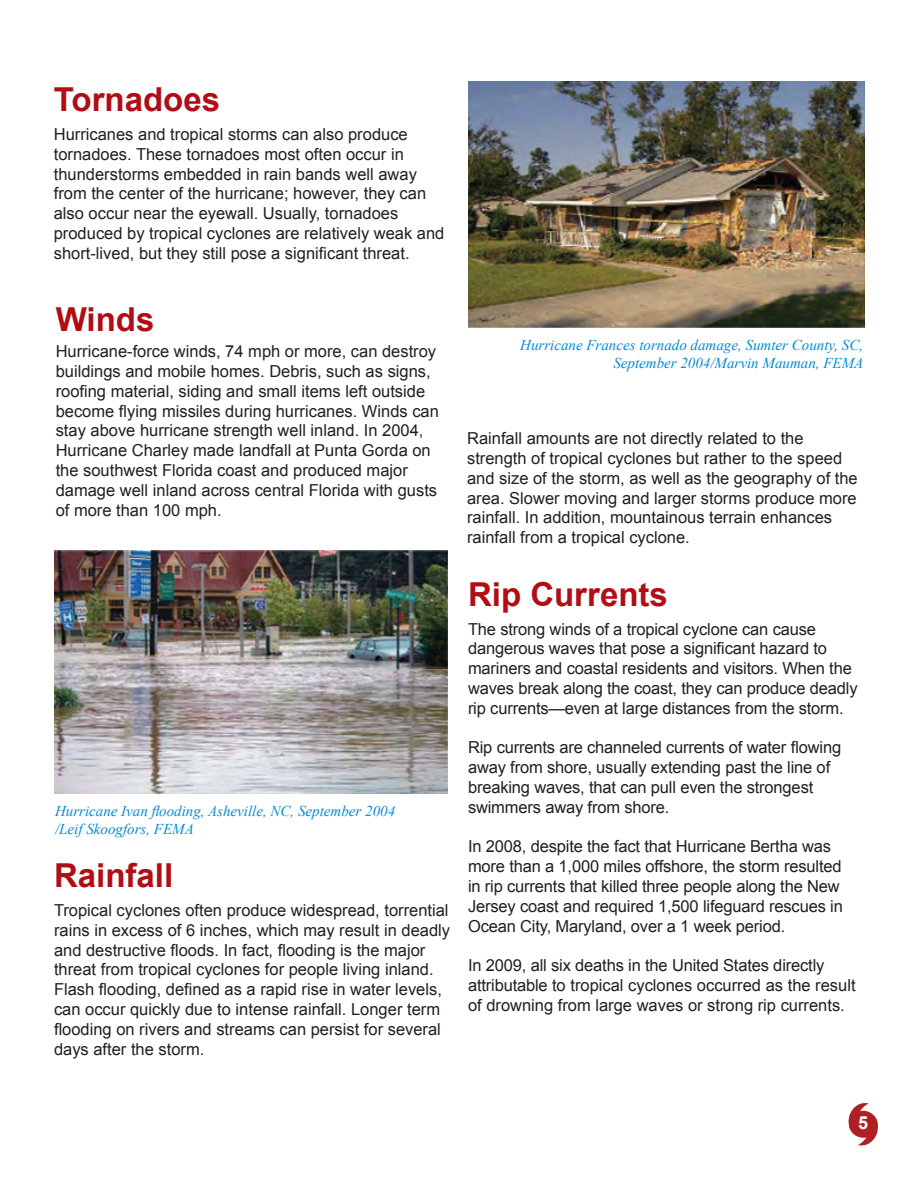
<style>
.page{position:relative;width:918px;height:1188px;background:#fff}
.page>*{position:absolute;margin:0;border:0;box-sizing:border-box;transform-origin:0 0}
.t1{font:700 33px "Arial";color:#b00d15}
.t2{font:700 18px "Arial";color:#fff}
.t3{font:16.5px/19.8px "Arial";color:#231f20}
.t4{font:italic 15px/18px "Times New Roman";color:#008cd3}
</style>
<div class="page">
<svg style="left:848px;top:1103px;width:30px;height:43px"></svg>
<img style="left:469px;top:82px;width:396px;height:246px">
<img style="left:54px;top:551px;width:394px;height:242px">
<h1 class="t1" style="left:54px;top:78px;width:168px">Tornadoes</h1>
<p class="t3" style="left:54px;top:124px;width:392px">Hurricanes and tropical storms can also produce tornadoes. These tornadoes most often occur in thunderstorms embedded in rain bands well away from the center of the hurricane; however, they can also occur near the eyewall. Usually, tornadoes produced by tropical cyclones are relatively weak and short-lived, but they still pose a significant threat.</p>
<h1 class="t1" style="left:56px;top:297px;width:100px">Winds</h1>
<p class="t3" style="left:56px;top:342px;width:385px">Hurricane-force winds, 74 mph or more, can destroy buildings and mobile homes. Debris, such as signs, roofing material, siding and small items left outside become flying missiles during hurricanes. Winds can stay above hurricane strength well inland. In 2004, Hurricane Charley made landfall at Punta Gorda on the southwest Florida coast and produced major damage well inland across central Florida with gusts of more than 100 mph.</p>
<p class="t4" style="left:55px;top:801px;width:342px">Hurricane Ivan flooding, Asheville, NC, September 2004 /Leif Skoogfors, FEMA</p>
<h1 class="t1" style="left:54px;top:854px;width:121px">Rainfall</h1>
<p class="t3" style="left:54px;top:901px;width:398px">Tropical cyclones often produce widespread, torrential rains in excess of 6 inches, which may result in deadly and destructive floods. In fact, flooding is the major threat from tropical cyclones for people living inland.<br>Flash flooding, defined as a rapid rise in water levels, can occur quickly due to intense rainfall. Longer term flooding on rivers and streams can persist for several days after the storm.</p>
<p class="t4" style="left:520px;top:335px;width:345px;text-align:right">Hurricane Frances tornado damage, Sumter County, SC,<br>September 2004/Marvin Mauman, FEMA</p>
<p class="t3" style="left:467px;top:429px;width:392px">Rainfall amounts are not directly related to the strength of tropical cyclones but rather to the speed and size of the storm, as well as the geography of the area. Slower moving and larger storms produce more rainfall. In addition, mountainous terrain enhances rainfall from a tropical cyclone.</p>
<h1 class="t1" style="left:468px;top:572px;width:201px">Rip Currents</h1>
<p class="t3" style="left:468px;top:619px;width:391px">The strong winds of a tropical cyclone can cause dangerous waves that pose a significant hazard to mariners and coastal residents and visitors. When the waves break along the coast, they can produce deadly rip currents—even at large distances from the storm.</p>
<p class="t3" style="left:468px;top:738px;width:375px">Rip currents are channeled currents of water flowing away from shore, usually extending past the line of breaking waves, that can pull even the strongest swimmers away from shore.</p>
<p class="t3" style="left:468px;top:837px;width:376px">In 2008, despite the fact that Hurricane Bertha was more than a 1,000 miles offshore, the storm resulted in rip currents that killed three people along the New Jersey coast and required 1,500 lifeguard rescues in Ocean City, Maryland, over a 1 week period.</p>
<p class="t3" style="left:468px;top:956px;width:389px">In 2009, all six deaths in the United States directly attributable to tropical cyclones occurred as the result of drowning from large waves or strong rip currents.</p>
<p class="t2" style="left:858px;top:1111px;width:12px">5</p>
</div>
